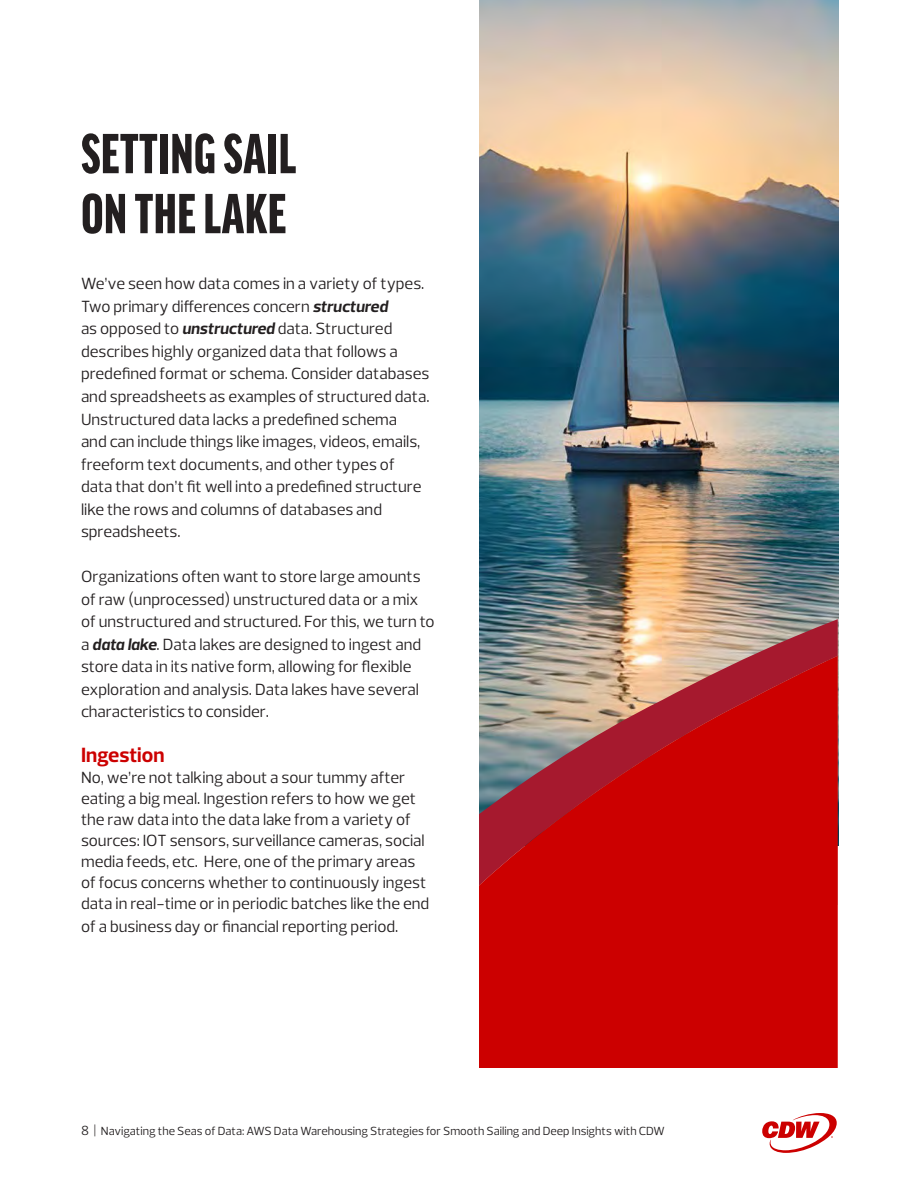
<style>
.page{position:relative;width:918px;height:1188px;background:#fff}
.page>*{position:absolute;margin:0;border:0;box-sizing:border-box;transform-origin:0 0}
.t1{font:900 extra-condensed 60px/60px "Good Headline Pro";letter-spacing:.01em;color:#231f20}
.Body{font:700 21px "Prelo";color:#c00}
.Body-2{font:16.5px/22.5px "Prelo";color:#231f20}
.t2{font:12px "Prelo";color:#231f20}
.s1{font-weight:700;font-style:italic}
.s2{font-size:13.5px}
</style>
<div class="page">
<svg style="left:762px;top:1113px;width:75px;height:40px"></svg>
<img style="left:479px;top:0;width:359px;height:619px">
<img style="left:479px;top:619px;width:359px;height:37px">
<svg style="left:479px;top:656px;width:359px;height:411px;background:#c31919"></svg>
<p class="t1" style="left:81px;top:124px;width:216px">SETTING SAIL<br>ON THE LAKE</p>
<p class="Body-2" style="left:81px;top:273px;width:350px">We’ve seen how data comes in a variety of types.<br>Two primary differences concern <span class="s1">structured<br></span>as opposed to <span class="s1">unstructured</span> data. Structured describes highly organized data that follows a predefined format or schema. Consider databases and spreadsheets as examples of structured data.<br>Unstructured data lacks a predefined schema<br>and can include things like images, videos, emails, freeform text documents, and other types of data that don’t fit well into a predefined structure like the rows and columns of databases and spreadsheets.</p>
<p class="Body-2" style="left:81px;top:565px;width:355px">Organizations often want to store large amounts of raw (unprocessed) unstructured data or a mix of unstructured and structured. For this, we turn to a <span class="s1">data lake</span>. Data lakes are designed to ingest and store data in its native form, allowing for flexible exploration and analysis. Data lakes have several characteristics to consider.</p>
<p class="Body" style="left:81px;top:742px;width:85px">Ingestion</p>
<p class="Body-2" style="left:81px;top:767px;width:350px;line-height:21px">No, we’re not talking about a sour tummy after eating a big meal. Ingestion refers to how we get the raw data into the data lake from a variety of sources: IOT sensors, surveillance cameras, social media feeds, etc. Here, one of the primary areas of focus concerns whether to continuously ingest data in real-time or in periodic batches like the end</p>
<p class="Body-2" style="left:81px;top:915px;width:319px">of a business day or financial reporting period.</p>
<p class="t2" style="left:81px;top:1123px;width:585px"><span class="s2">8 |</span> Navigating the Seas of Data: AWS Data Warehousing Strategies for Smooth Sailing and Deep Insights with CDW</p>
</div>
